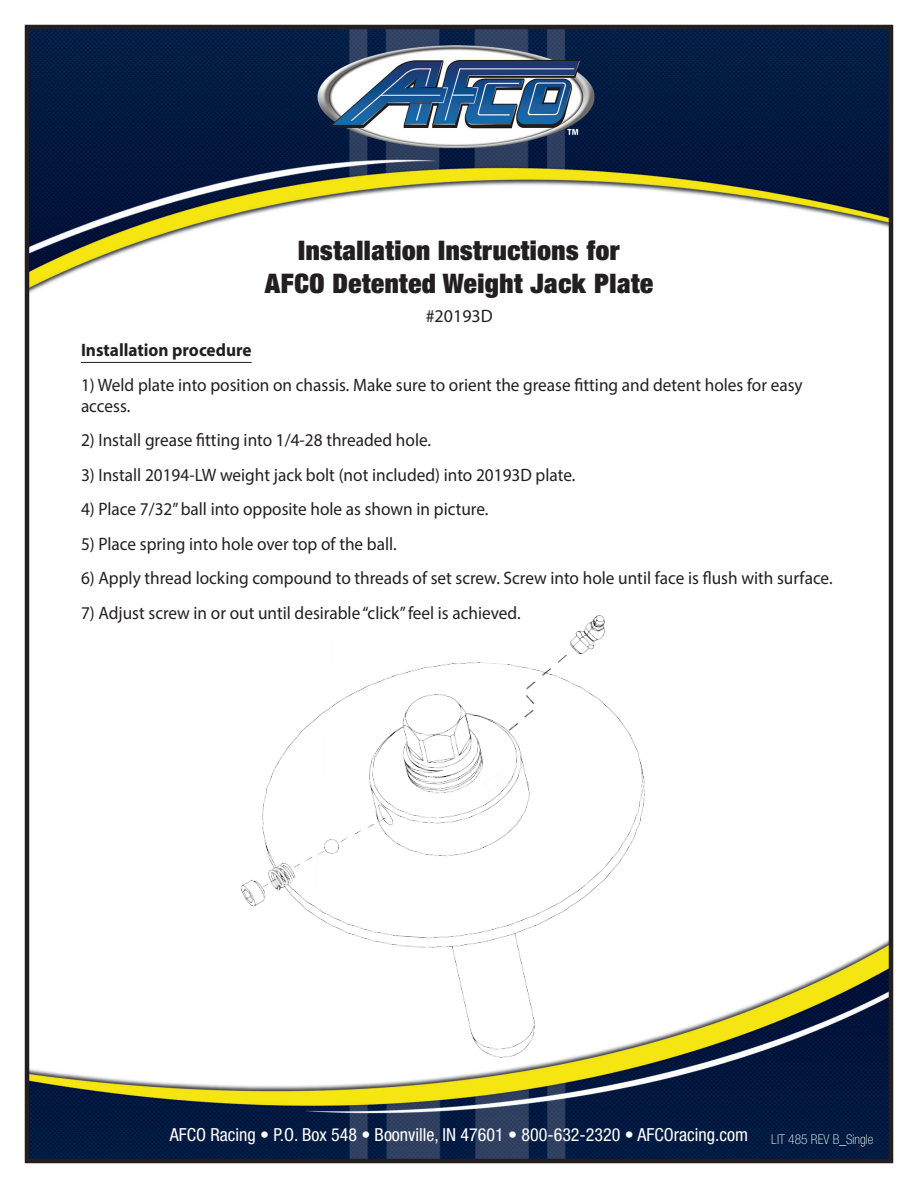
<style>
.page{position:relative;width:918px;height:1188px;background:#fff}
.page>*{position:absolute;margin:0;border:0;box-sizing:border-box;transform-origin:0 0}
.t1{font:900 condensed 27px/33px "Helvetica Neue LT Std";letter-spacing:.02em;color:#231f20;text-align:center}
.t2{font:18px/21px "Myriad Pro";color:#231f20;scale:.96 1}
.t3{font:condensed 18px "Helvetica Neue LT Std";color:#fff}
.t4{font:700 18px "Myriad Pro";color:#231f20;scale:.96 1}
.t5{font:18px "Myriad Pro";color:#231f20}
.t6{font:100 condensed 13.5px "Helvetica Neue LT Std";color:#fff}
</style>
<div class="page">
<img style="left:30px;top:30px;width:858px;height:1128px">
<div style="left:25px;top:25px;width:868px;height:1138px;border:4px solid #231f20"></div>
<hr style="left:81px;top:362px;width:171px;height:1px;background:#231f20">
<img style="left:192px;top:577px;width:534px;height:514px">
<h1 class="t1" style="left:265px;top:233px;width:390px">Installation Instructions for<br>AFCO Detented Weight Jack Plate</h1>
<p class="t5" style="left:426px;top:305px;width:69px">#20193D</p>
<p class="t4" style="left:81px;top:339px;width:179px">Installation procedure</p>
<p class="t2" style="left:81px;top:374px;width:753px">1) Weld plate into position on chassis. Make sure to orient the grease fitting and detent holes for easy access.</p>
<p class="t2" style="left:81px;top:430px;width:366px">2) Install grease fitting into 1/4-28 threaded hole.</p>
<p class="t2" style="left:81px;top:464px;width:517px">3) Install 20194-LW weight jack bolt (not included) into 20193D plate.</p>
<p class="t2" style="left:81px;top:499px;width:426px">4) Place 7/32” ball into opposite hole as shown in picture.</p>
<p class="t2" style="left:81px;top:533px;width:330px">5) Place spring into hole over top of the ball.</p>
<p class="t2" style="left:81px;top:568px;width:784px">6) Apply thread locking compound to threads of set screw. Screw into hole until face is flush with surface.</p>
<p class="t2" style="left:81px;top:602px;width:460px">7) Adjust screw in or out until desirable “click” feel is achieved.</p>
<p class="t3" style="left:170px;top:1124px;width:580px">AFCO Racing • P.O. Box 548 • Boonville, IN 47601 • 800-632-2320 • AFCOracing.com</p>
<p class="t6" style="left:771px;top:1131px;width:104px">LIT 485 REV B_Single</p>
</div>
